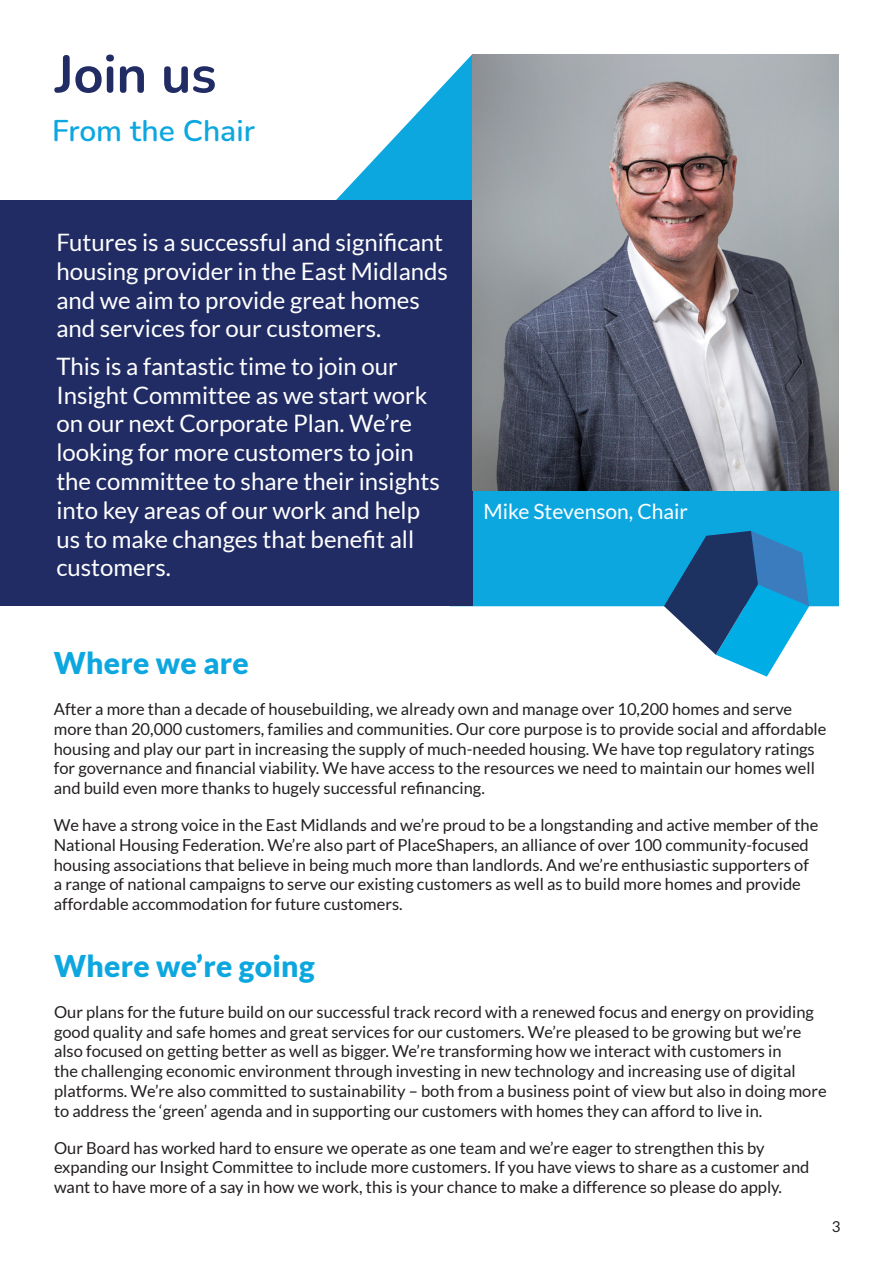
<style>
.page{position:relative;width:893px;height:1263px;background:#fff}
.page>*{position:absolute;margin:0;border:0;box-sizing:border-box;transform-origin:0 0}
.t1{font:700 52.5px "Nunito";letter-spacing:-.005em;color:#212c64}
._15_Subtitle{font:900 30px "Lato";letter-spacing:.01em;color:#0da7e0}
.t2{font:600 30px "Nunito";color:#0da7e0}
._18{font:24px/28.8px "Lato";color:#fff}
.t3{font:21px "Lato";color:#fff}
.t4{font:16.5px/19.8px "Lato";color:#231f20}
.t5{font:15px "Lato";color:#231f20}
</style>
<div class="page">
<svg style="left:336px;top:54px;width:503px;height:552px;fill:#0da7e0"></svg>
<div style="left:0;top:200px;width:472px;height:406px;background:#212c64"></div>
<img style="left:472px;top:54px;width:367px;height:436px">
<svg style="left:664px;top:531px;width:145px;height:146px"></svg>
<p class="t1" style="left:55px;top:37px;width:163px">Join us</p>
<p class="t2" style="left:52px;top:110px;width:204px">From the Chair</p>
<p class="_18" style="left:56px;top:228px;width:393px">Futures is a successful and significant housing provider in the East Midlands and we aim to provide great homes and services for our customers.</p>
<p class="_18" style="left:56px;top:352px;width:385px">This is a fantastic time to join our<br>Insight Committee as we start work on our next Corporate Plan. We’re looking for more customers to join the committee to share their insights into key areas of our work and help us to make changes that benefit all customers.</p>
<p class="t3" style="left:483px;top:500px;width:206px">Mike Stevenson, Chair</p>
<p class="_15_Subtitle" style="left:54px;top:646px;width:197px">Where we are</p>
<p class="t4" style="left:54px;top:699px;width:774px">After a more than a decade of housebuilding, we already own and manage over 10,200 homes and serve more than 20,000 customers, families and communities. Our core purpose is to provide social and affordable housing and play our part in increasing the supply of much-needed housing. We have top regulatory ratings for governance and financial viability. We have access to the resources we need to maintain our homes well and build even more thanks to hugely successful refinancing.</p>
<p class="t4" style="left:54px;top:815px;width:766px">We have a strong voice in the East Midlands and we’re proud to be a longstanding and active member of the National Housing Federation. We’re also part of PlaceShapers, an alliance of over 100 community-focused housing associations that believe in being much more than landlords. And we’re enthusiastic supporters of a range of national campaigns to serve our existing customers as well as to build more homes and provide affordable accommodation for future customers.</p>
<p class="_15_Subtitle" style="left:54px;top:948px;width:262px">Where we’re going</p>
<p class="t4" style="left:54px;top:1002px;width:774px">Our plans for the future build on our successful track record with a renewed focus and energy on providing good quality and safe homes and great services for our customers. We’re pleased to be growing but we’re also focused on getting better as well as bigger. We’re transforming how we interact with customers in<br>the challenging economic environment through investing in new technology and increasing use of digital platforms. We’re also committed to sustainability – both from a business point of view but also in doing more to address the ‘green’ agenda and in supporting our customers with homes they can afford to live in.</p>
<p class="t4" style="left:54px;top:1138px;width:757px">Our Board has worked hard to ensure we operate as one team and we’re eager to strengthen this by expanding our Insight Committee to include more customers. If you have views to share as a customer and want to have more of a say in how we work, this is your chance to make a difference so please do apply.</p>
<p class="t5" style="left:832px;top:1218px;width:10px">3</p>
</div>
